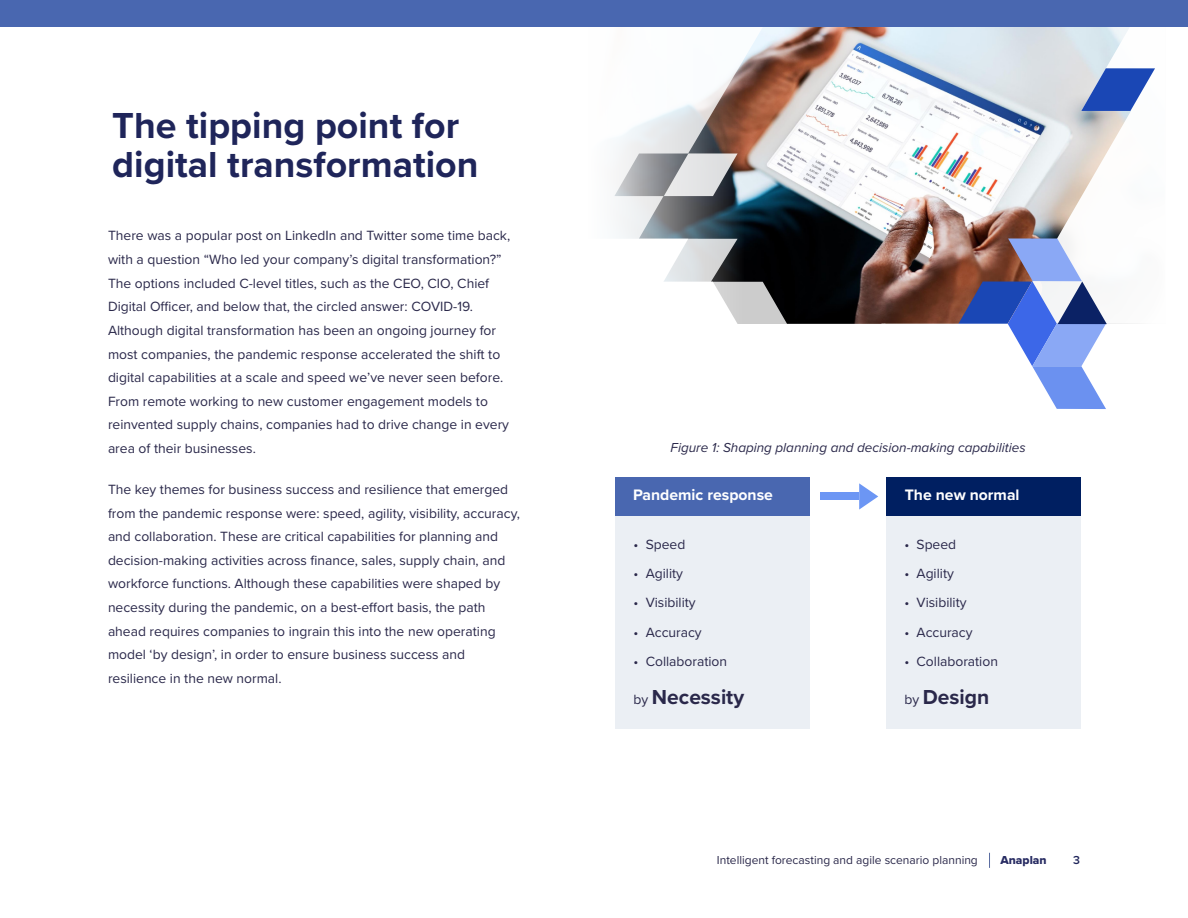
<style>
.page{position:relative;width:1188px;height:918px;background:#fff}
.page>*{position:absolute;margin:0;border:0;box-sizing:border-box;transform-origin:0 0}
.t1{font:700 37.5px/39px "Proxima Nova";color:#1f255a}
.Body_Copy{font:700 21px "Proxima Nova";color:#2a284a}
.Body_Copy-2{font:700 15.75px "Proxima Nova";color:#fff}
.Body_Copy-3{font:13.8px/23.7px "Proxima Nova";color:#2a284a}
.Body_Copy-4{font:italic 13.5px "Proxima Nova";color:#2a284a}
.h1_-_title{font:12px "Proxima Nova";color:#2a284a}
.h1_-_title-2{font:12px "Proxima Nova Extrabld";color:#272b62}
.t2{font:600 12px "Proxima Nova";color:#1f255a}
.s1{font-weight:400;font-size:13.8px}
</style>
<div class="page">
<svg style="left:989px;top:853px;width:1px;height:15px"></svg>
<img style="left:909px;top:26px;width:90px;height:212px">
<svg style="left:999px;top:26px;width:9px;height:212px"></svg>
<svg style="left:405px;top:26px;width:504px;height:298px"></svg>
<svg style="left:1008px;top:26px;width:180px;height:212px"></svg>
<svg style="left:881px;top:238px;width:254px;height:171px"></svg>
<svg style="left:1081px;top:68px;width:74px;height:43px"></svg>
<svg style="left:405px;top:239px;width:340px;height:85px"></svg>
<svg style="left:587px;top:26px;width:157px;height:298px"></svg>
<div style="left:616px;top:516px;width:194px;height:213px;background:#ebeff4"></div>
<div style="left:886px;top:516px;width:195px;height:213px;background:#ebeff4"></div>
<div style="left:616px;top:477px;width:194px;height:39px;background:#4967b0"></div>
<div style="left:886px;top:477px;width:195px;height:39px;background:#001f61"></div>
<div style="left:820px;top:493px;width:39px;height:7px;background:#6c96f4"></div>
<svg style="left:859px;top:483px;width:19px;height:27px"></svg>
<div style="left:0;top:0;width:1188px;height:26px;background:#4967b0"></div>
<p class="t1" style="left:112px;top:105px;width:368px">The tipping point for digital transformation</p>
<p class="Body_Copy-3" style="left:108px;top:223px;width:404px">There was a popular post on LinkedIn and Twitter some time back, with a question “Who led your company’s digital transformation?” The options included C-level titles, such as the CEO, CIO, Chief Digital Officer, and below that, the circled answer: COVID-19.<br>Although digital transformation has been an ongoing journey for most companies, the pandemic response accelerated the shift to digital capabilities at a scale and speed we’ve never seen before.<br>From remote working to new customer engagement models to reinvented supply chains, companies had to drive change in every area of their businesses.</p>
<p class="Body_Copy-3" style="left:108px;top:477px;width:413px">The key themes for business success and resilience that emerged from the pandemic response were: speed, agility, visibility, accuracy, and collaboration. These are critical capabilities for planning and decision-making activities across finance, sales, supply chain, and workforce functions. Although these capabilities were shaped by necessity during the pandemic, on a best-effort basis, the path ahead requires companies to ingrain this into the new operating model ‘by design’, in order to ensure business success and resilience in the new normal.</p>
<p class="Body_Copy-2" style="left:633px;top:483px;width:141px">Pandemic response</p>
<p class="Body_Copy-4" style="left:671px;top:438px;width:357px">Figure 1: Shaping planning and decision-making capabilities</p>
<p class="Body_Copy-2" style="left:905px;top:483px;width:116px">The new normal</p>
<p class="Body_Copy-3" style="left:634px;top:532px;width:53px">• Speed</p>
<p class="Body_Copy-3" style="left:634px;top:561px;width:51px">• Agility</p>
<p class="Body_Copy-3" style="left:634px;top:590px;width:64px">• Visibility</p>
<p class="Body_Copy-3" style="left:634px;top:620px;width:70px">• Accuracy</p>
<p class="Body_Copy-3" style="left:634px;top:649px;width:95px">• Collaboration</p>
<p class="Body_Copy" style="left:634px;top:682px;width:112px"><span class="s1">by</span> Necessity</p>
<p class="Body_Copy-3" style="left:904px;top:532px;width:53px">• Speed</p>
<p class="Body_Copy-3" style="left:904px;top:561px;width:51px">• Agility</p>
<p class="Body_Copy-3" style="left:904px;top:590px;width:64px">• Visibility</p>
<p class="Body_Copy-3" style="left:904px;top:620px;width:70px">• Accuracy</p>
<p class="Body_Copy-3" style="left:904px;top:649px;width:95px">• Collaboration</p>
<p class="Body_Copy" style="left:904px;top:682px;width:86px"><span class="s1">by</span> Design</p>
<p class="h1_-_title" style="left:717px;top:851px;width:262px">Intelligent forecasting and agile scenario planning</p>
<p class="h1_-_title-2" style="left:1000px;top:851px;width:48px">Anaplan</p>
<p class="t2" style="left:1073px;top:851px;width:8px">3</p>
</div>
